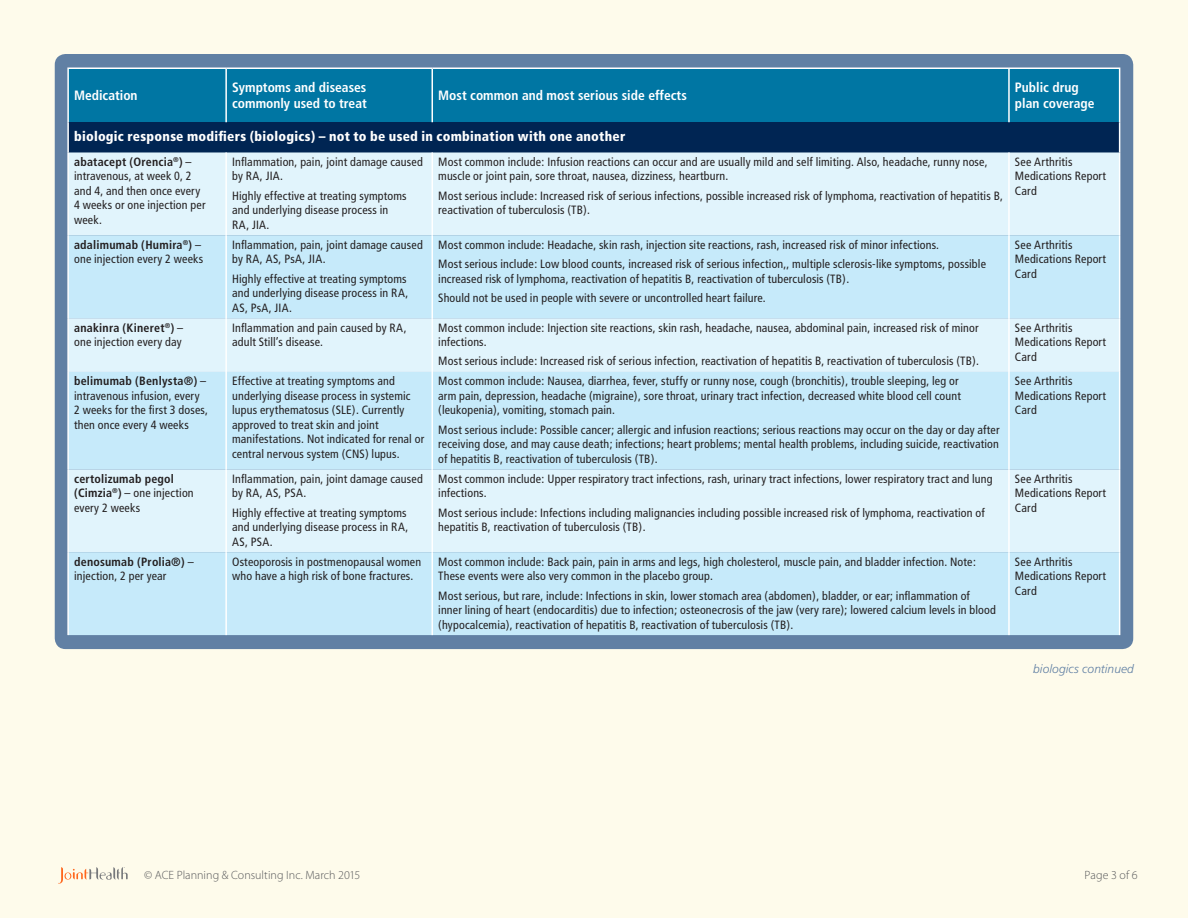
<style>
.page{position:relative;width:1188px;height:918px;background:#fefbeb}
.page>*{position:absolute;margin:0;border:0;box-sizing:border-box;transform-origin:0 0}
.t1{font:700 condensed 13.5px/16.2px "Frutiger";color:#fff}
.DrugName{font:900 condensed 13.5px "Frutiger";letter-spacing:.015em;color:#fff}
.cell_text{font:condensed 12px/14.5px "Frutiger";letter-spacing:.01em;color:#231f20}
.cell_text-2{font:700 condensed 12px/14.5px "Frutiger";letter-spacing:.015em;color:#231f20}
.text_1st{font:300 12px "Myriad Pro";color:#57585a}
.t2{font:italic 300 12px "Frutiger";letter-spacing:.005em;color:#6180a4}
.s1{font-weight:700}
.s2{font-weight:400}
</style>
<div class="page">
<div style="left:55px;top:54px;width:1078px;height:595px;background:#6180a4;border-radius:11px"></div>
<div style="left:69px;top:69px;width:1050px;height:53px;background:#0076a3"></div>
<div style="left:68px;top:122px;width:1052px;height:30px;background:#002553"></div>
<div style="left:69px;top:152px;width:1050px;height:83px;background:#e1f4fc"></div>
<svg style="left:69px;top:235px;width:1050px;height:400px;fill:#c6eafa"></svg>
<hr style="left:225px;top:69px;width:2px;height:53px;background:#fff">
<hr style="left:432px;top:69px;width:1px;height:53px;background:#fff">
<hr style="left:1008px;top:69px;width:2px;height:53px;background:#fff">
<hr style="left:225px;top:469px;width:2px;height:83px;background:#fff">
<hr style="left:225px;top:552px;width:2px;height:83px;background:#fff">
<hr style="left:432px;top:469px;width:1px;height:83px;background:#fff">
<hr style="left:432px;top:552px;width:1px;height:83px;background:#fff">
<hr style="left:1008px;top:469px;width:2px;height:83px;background:#fff">
<hr style="left:1008px;top:552px;width:2px;height:83px;background:#fff">
<hr style="left:225px;top:152px;width:2px;height:83px;background:#fff">
<hr style="left:432px;top:152px;width:1px;height:83px;background:#fff">
<hr style="left:1008px;top:152px;width:2px;height:83px;background:#fff">
<hr style="left:225px;top:235px;width:2px;height:83px;background:#fff">
<hr style="left:432px;top:235px;width:1px;height:83px;background:#fff">
<hr style="left:1008px;top:235px;width:2px;height:83px;background:#fff">
<hr style="left:225px;top:318px;width:2px;height:54px;background:#fff">
<hr style="left:432px;top:318px;width:1px;height:54px;background:#fff">
<hr style="left:1008px;top:318px;width:2px;height:54px;background:#fff">
<hr style="left:225px;top:372px;width:2px;height:97px;background:#fff">
<hr style="left:432px;top:372px;width:1px;height:97px;background:#fff">
<hr style="left:1008px;top:372px;width:2px;height:97px;background:#fff">
<hr style="left:67px;top:68px;width:159px;height:1px;background:#fff">
<hr style="left:67px;top:69px;width:2px;height:53px;background:#fff">
<hr style="left:226px;top:68px;width:206px;height:1px;background:#fff">
<hr style="left:432px;top:68px;width:577px;height:1px;background:#fff">
<hr style="left:1009px;top:68px;width:111px;height:1px;background:#fff">
<hr style="left:1119px;top:69px;width:1px;height:53px;background:#fff">
<hr style="left:67px;top:122px;width:2px;height:30px;background:#fff">
<hr style="left:1119px;top:122px;width:1px;height:30px;background:#fff">
<hr style="left:67px;top:152px;width:2px;height:83px;background:#fff">
<hr style="left:1119px;top:152px;width:1px;height:83px;background:#fff">
<hr style="left:67px;top:235px;width:2px;height:83px;background:#fff">
<hr style="left:1119px;top:235px;width:1px;height:83px;background:#fff">
<hr style="left:67px;top:318px;width:2px;height:54px;background:#fff">
<hr style="left:1119px;top:318px;width:1px;height:54px;background:#fff">
<hr style="left:67px;top:372px;width:2px;height:97px;background:#fff">
<hr style="left:1119px;top:372px;width:1px;height:97px;background:#fff">
<hr style="left:67px;top:469px;width:2px;height:83px;background:#fff">
<hr style="left:1119px;top:469px;width:1px;height:83px;background:#fff">
<hr style="left:67px;top:552px;width:2px;height:83px;background:#fff">
<hr style="left:1119px;top:552px;width:1px;height:83px;background:#fff">
<svg style="left:58px;top:867px;width:70px;height:17px"></svg>
<p class="t1" style="left:74px;top:88px;width:65px">Medication</p>
<p class="t1" style="left:232px;top:79px;width:136px">Symptoms and diseases commonly used to treat</p>
<p class="t1" style="left:438px;top:88px;width:250px">Most common and most serious side effects</p>
<p class="t1" style="left:1015px;top:79px;width:81px">Public drug plan coverage</p>
<p class="DrugName" style="left:74px;top:129px;width:553px">biologic response modifiers (biologics) – not to be used in combination with one another</p>
<p class="cell_text" style="left:74px;top:154px;width:133px"><span class="s1">abatacept (Orencia</span><sup>®</sup><span class="s1">)</span> – intravenous, at week 0, 2 and 4, and then once every<br>4 weeks or one injection per week.</p>
<p class="cell_text" style="left:232px;top:154px;width:192px">Inflammation, pain, joint damage caused by RA, JIA.</p>
<p class="cell_text" style="left:438px;top:154px;width:551px">Most common include: Infusion reactions can occur and are usually mild and self limiting. Also, headache, runny nose, muscle or joint pain, sore throat, nausea, dizziness, heartburn.</p>
<p class="cell_text" style="left:438px;top:188px;width:566px">Most serious include: Increased risk of serious infections, possible increased risk of lymphoma, reactivation of hepatitis B, reactivation of tuberculosis (TB).</p>
<p class="cell_text" style="left:1015px;top:154px;width:93px">See Arthritis<br>Medications Report<br>Card</p>
<p class="cell_text" style="left:232px;top:188px;width:176px">Highly effective at treating symptoms and underlying disease process in<br>RA, JIA.</p>
<p class="cell_text" style="left:74px;top:237px;width:131px"><span class="s1">adalimumab (Humira</span><sup>®</sup><span class="s1">)</span> – one injection every 2 weeks</p>
<p class="cell_text" style="left:232px;top:237px;width:192px">Inflammation, pain, joint damage caused by RA, AS, PsA, JIA.</p>
<p class="cell_text" style="left:232px;top:271px;width:178px">Highly effective at treating symptoms and underlying disease process in RA,<br>AS, PsA, JIA.</p>
<p class="cell_text" style="left:438px;top:237px;width:502px">Most common include: Headache, skin rash, injection site reactions, rash, increased risk of minor infections.</p>
<p class="cell_text" style="left:438px;top:257px;width:549px">Most serious include: Low blood counts, increased risk of serious infection,, multiple sclerosis-like symptoms, possible increased risk of lymphoma, reactivation of hepatitis B, reactivation of tuberculosis (TB).</p>
<p class="cell_text" style="left:438px;top:291px;width:329px">Should not be used in people with severe or uncontrolled heart failure.</p>
<p class="cell_text" style="left:74px;top:320px;width:111px"><span class="s1">anakinra (Kineret</span><sup>®</sup><span class="s1">)</span> – one injection every day</p>
<p class="cell_text" style="left:232px;top:320px;width:176px">Inflammation and pain caused by RA, adult Still’s disease.</p>
<p class="cell_text" style="left:438px;top:320px;width:542px">Most common include: Injection site reactions, skin rash, headache, nausea, abdominal pain, increased risk of minor infections.</p>
<p class="cell_text" style="left:438px;top:354px;width:542px">Most serious include: Increased risk of serious infection, reactivation of hepatitis B, reactivation of tuberculosis (TB).</p>
<p class="cell_text" style="left:74px;top:374px;width:136px"><span class="s1">belimumab (Benlysta®)</span> – intravenous infusion, every<br>2 weeks for the first 3 doses, then once every 4 weeks</p>
<p class="cell_text" style="left:232px;top:374px;width:194px">Effective at treating symptoms and underlying disease process in systemic lupus erythematosus (SLE). Currently approved to treat skin and joint manifestations. Not indicated for renal or central nervous system (CNS) lupus.</p>
<p class="cell_text" style="left:438px;top:374px;width:524px">Most common include: Nausea, diarrhea, fever, stuffy or runny nose, cough (bronchitis), trouble sleeping, leg or arm pain, depression, headache (migraine), sore throat, urinary tract infection, decreased white blood cell count (leukopenia), vomiting, stomach pain.</p>
<p class="cell_text" style="left:438px;top:422px;width:563px;text-align:justify">Most serious include: Possible cancer; allergic and infusion reactions; serious reactions may occur on the day or day after receiving dose, and may cause death; infections; heart problems; mental health problems, including suicide, reactivation of hepatitis B, reactivation of tuberculosis (TB).</p>
<p class="cell_text-2" style="left:74px;top:471px;width:121px">certolizumab pegol (Cimzia<sup>®</sup>) <span class="s2">– one injection every 2 weeks</span></p>
<p class="cell_text" style="left:232px;top:471px;width:192px">Inflammation, pain, joint damage caused by RA, AS, PSA.</p>
<p class="cell_text" style="left:232px;top:505px;width:178px">Highly effective at treating symptoms and underlying disease process in RA,<br>AS, PSA.</p>
<p class="cell_text" style="left:438px;top:471px;width:556px">Most common include: Upper respiratory tract infections, rash, urinary tract infections, lower respiratory tract and lung infections.</p>
<p class="cell_text" style="left:438px;top:505px;width:548px">Most serious include: Infections including malignancies including possible increased risk of lymphoma, reactivation of hepatitis B, reactivation of tuberculosis (TB).</p>
<p class="cell_text" style="left:74px;top:554px;width:121px"><span class="s1">denosumab (Prolia®)</span> – injection, 2 per year</p>
<p class="cell_text" style="left:232px;top:554px;width:191px">Osteoporosis in postmenopausal women who have a high risk of bone fractures.</p>
<p class="cell_text" style="left:438px;top:554px;width:539px">Most common include: Back pain, pain in arms and legs, high cholesterol, muscle pain, and bladder infection. Note:<br>These events were also very common in the placebo group.</p>
<p class="cell_text" style="left:438px;top:588px;width:559px">Most serious, but rare, include: Infections in skin, lower stomach area (abdomen), bladder, or ear; inflammation of inner lining of heart (endocarditis) due to infection; osteonecrosis of the jaw (very rare); lowered calcium levels in blood (hypocalcemia), reactivation of hepatitis B, reactivation of tuberculosis (TB).</p>
<p class="cell_text" style="left:1015px;top:237px;width:93px">See Arthritis<br>Medications Report<br>Card</p>
<p class="cell_text" style="left:1015px;top:320px;width:93px">See Arthritis<br>Medications Report<br>Card</p>
<p class="cell_text" style="left:1015px;top:374px;width:93px">See Arthritis<br>Medications Report<br>Card</p>
<p class="cell_text" style="left:1015px;top:471px;width:93px">See Arthritis<br>Medications Report<br>Card</p>
<p class="cell_text" style="left:1015px;top:554px;width:93px">See Arthritis<br>Medications Report<br>Card</p>
<p class="t2" style="left:1033px;top:662px;width:102px">biologics continued</p>
<p class="text_1st" style="left:144px;top:868px;width:218px">© ACE Planning &amp; Consulting Inc. March 2015</p>
<p class="text_1st" style="left:1085px;top:868px;width:55px">Page 3 of 6</p>
</div>
